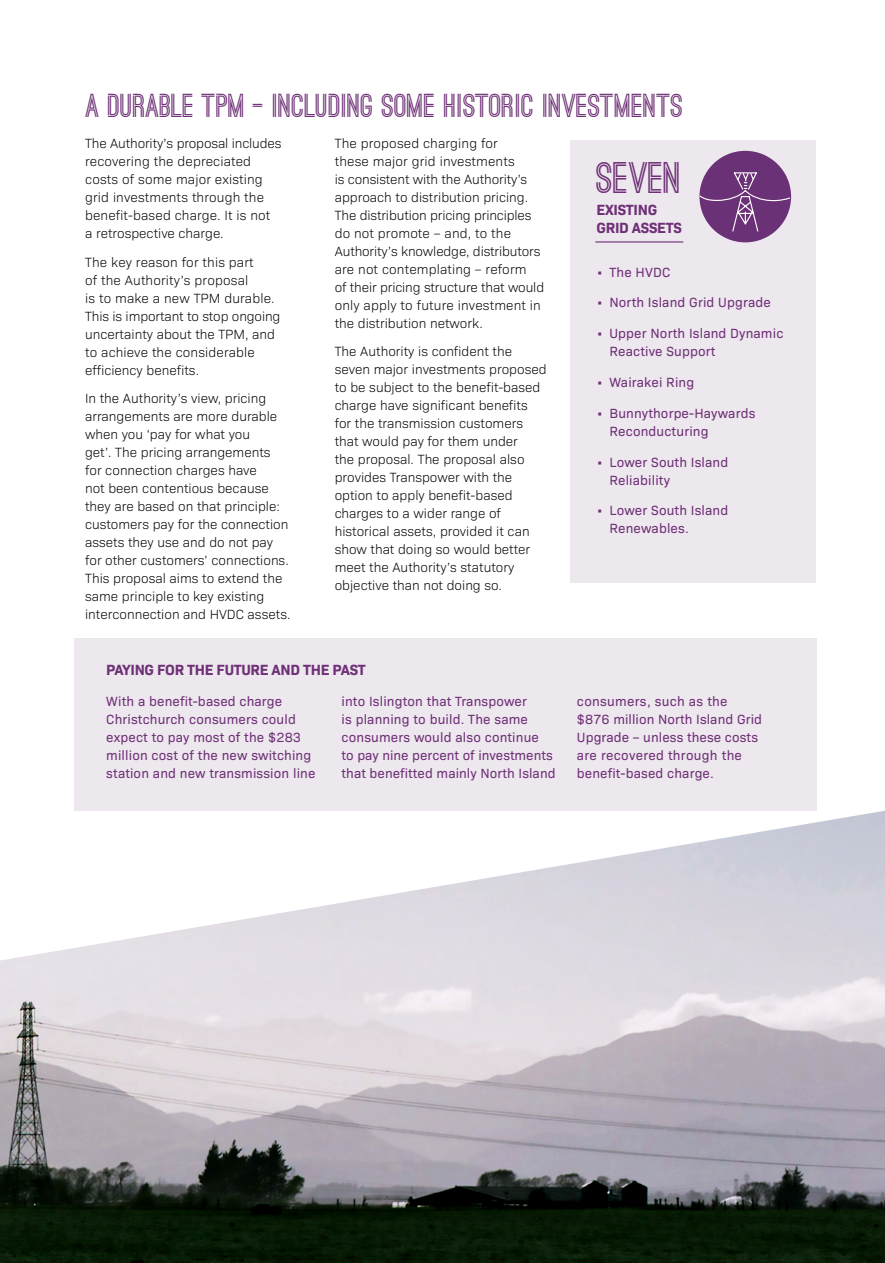
<style>
.page{position:relative;width:885px;height:1263px;background:#fff}
.page>*{position:absolute;margin:0;border:0;box-sizing:border-box;transform-origin:0 0}
.t1{font:700 42px "Ostrich Sans";color:#6e3076}
.t2{font:700 31.5px "Ostrich Sans";color:#6e3076}
.t3{font:700 15px/18px "Bio Sans";letter-spacing:-.02em;color:#6e3076}
.t4{font:300 13.5px/18px "Bio Sans";color:#000}
.t5{font:13.5px/18px "Bio Sans";letter-spacing:.01em;color:#6e3076}
</style>
<div class="page">
<img style="left:0;top:811px;width:884px;height:452px">
<div style="left:75px;top:639px;width:741px;height:172px;background:#ede7ee"></div>
<div style="left:570px;top:140px;width:245px;height:443px;background:#ede7ee"></div>
<div style="left:699px;top:151px;width:92px;height:91px;background:#6b3176;border-radius:50%"></div>
<svg style="left:699px;top:171px;width:92px;height:61px"></svg>
<hr style="left:595px;top:241px;width:88px;height:2px;background:#6c3175">
<h2 class="t2" style="left:85px;top:94px;width:599px">A DURABLE TPM – INCLUDING SOME HISTORIC INVESTMENTS</h2>
<p class="t4" style="left:85px;top:133px;width:198px">The Authority’s proposal includes recovering the depreciated costs of some major existing grid investments through the benefit-based charge. It is not<br>a retrospective charge.</p>
<p class="t4" style="left:85px;top:252px;width:197px">The key reason for this part<br>of the Authority’s proposal<br>is to make a new TPM durable.<br>This is important to stop ongoing uncertainty about the TPM, and to achieve the considerable efficiency benefits.</p>
<p class="t4" style="left:85px;top:388px;width:207px">In the Authority’s view, pricing arrangements are more durable when you ‘pay for what you<br>get’. The pricing arrangements for connection charges have<br>not been contentious because they are based on that principle: customers pay for the connection assets they use and do not pay for other customers’ connections.<br>This proposal aims to extend the same principle to key existing interconnection and HVDC assets.</p>
<p class="t4" style="left:334px;top:133px;width:211px">The proposed charging for<br>these major grid investments<br>is consistent with the Authority’s approach to distribution pricing.<br>The distribution pricing principles do not promote – and, to the<br>Authority’s knowledge, distributors are not contemplating – reform<br>of their pricing structure that would only apply to future investment in the distribution network.</p>
<p class="t4" style="left:334px;top:342px;width:213px">The Authority is confident the seven major investments proposed to be subject to the benefit-based charge have significant benefits for the transmission customers that would pay for them under<br>the proposal. The proposal also provides Transpower with the option to apply benefit-based charges to a wider range of historical assets, provided it can show that doing so would better meet the Authority’s statutory objective than not doing so.</p>
<h1 class="t1" style="left:596px;top:162px;width:87px">SEVEN</h1>
<p class="t3" style="left:596px;top:200px;width:87px">EXISTING<br>GRID ASSETS</p>
<p class="t5" style="left:596px;top:262px;width:75px">• The HVDC</p>
<p class="t5" style="left:596px;top:293px;width:176px">• North Island Grid Upgrade</p>
<p class="t5" style="left:609px;top:323px;width:175px;text-indent:-13px">• Upper North Island Dynamic<br>Reactive Support</p>
<p class="t5" style="left:596px;top:372px;width:99px">• Wairakei Ring</p>
<p class="t5" style="left:609px;top:403px;width:147px;text-indent:-13px">• Bunnythorpe-Haywards<br>Reconducturing</p>
<p class="t5" style="left:609px;top:452px;width:120px;text-indent:-13px">• Lower South Island<br>Reliability</p>
<p class="t5" style="left:609px;top:500px;width:120px;text-indent:-13px">• Lower South Island<br>Renewables.</p>
<p class="t3" style="left:106px;top:660px;width:261px">PAYING FOR THE FUTURE AND THE PAST</p>
<p class="t5" style="left:106px;top:691px;width:211px">With a benefit-based charge<br>Christchurch consumers could expect to pay most of the $283 million cost of the new switching station and new transmission line</p>
<p class="t5" style="left:341px;top:691px;width:215px">into Islington that Transpower<br>is planning to build. The same consumers would also continue<br>to pay nine percent of investments that benefitted mainly North Island</p>
<p class="t5" style="left:577px;top:691px;width:186px">consumers, such as the $876 million North Island Grid<br>Upgrade – unless these costs are recovered through the benefit-based charge.</p>
</div>
